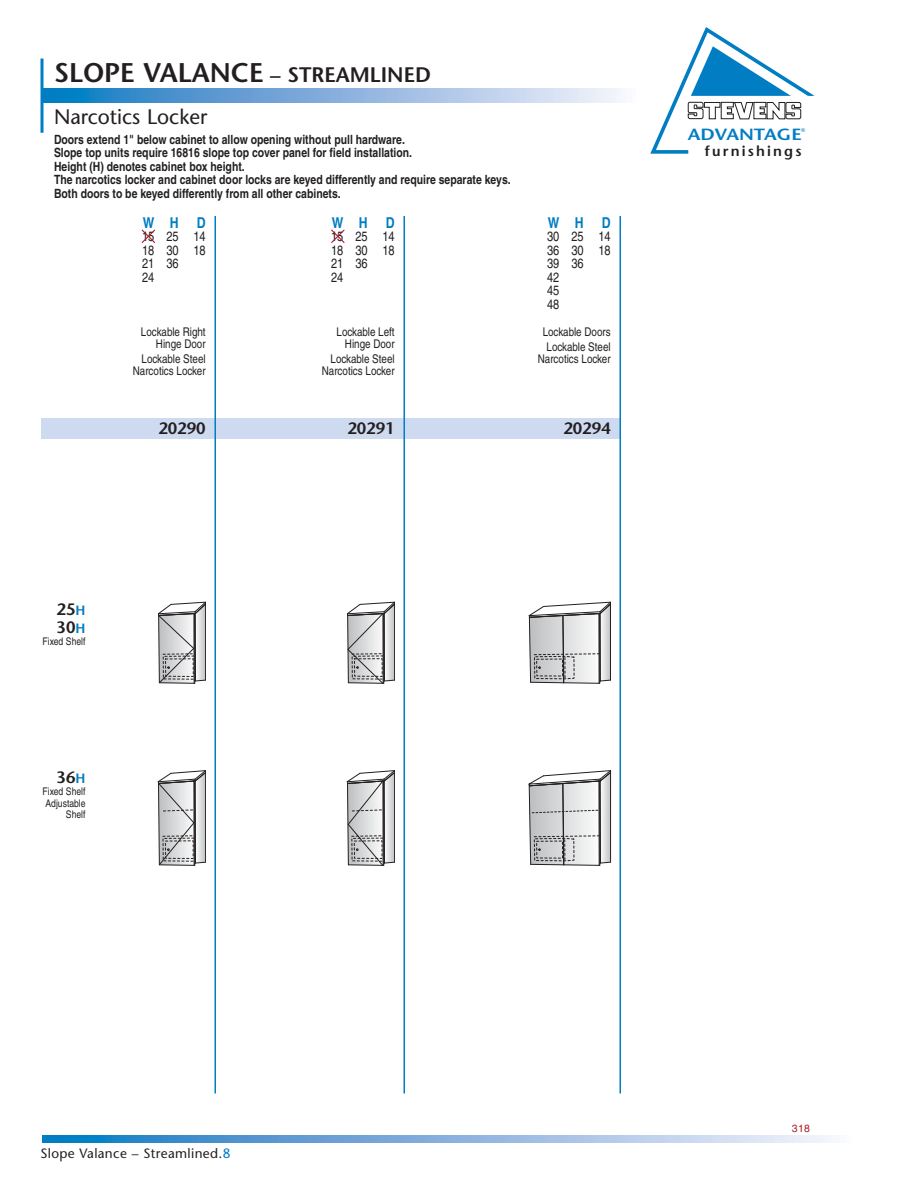
<style>
.page{position:relative;width:918px;height:1188px;background:#fff}
.page>*{position:absolute;margin:0;border:0;box-sizing:border-box;transform-origin:0 0}
.t1{font:600 27px "Stone Sans";color:#231f20}
.t2{font:21px "Stone Sans";color:#231f20}
.t3{font:600 16.5px/18px "Stone Sans";color:#231f20}
.t4{font:600 16.2px "Stone Sans";color:#007dc3;scale:1.17 1}
.t5{font:700 condensed 15px "Helvetica";color:#007dc3}
.t6{font:600 14.4px "Stone Sans";letter-spacing:.15em;color:#231f20}
.t7{font:condensed 13.5px/13.5px "Helvetica";color:#231f20}
.t8{font:13.5px "Stone Sans";letter-spacing:.025em;color:#231f20}
.t9{font:700 condensed 12.75px/13.5px "Helvetica";color:#231f20}
.t10{font:condensed 12px/12px "Helvetica";color:#231f20;text-align:right}
.t11{font:condensed 10.5px/12px "Helvetica";color:#231f20}
.t12{font:10.5px "Helvetica";color:#aa1e2d}
.t13{font:5.4px "Stone Sans";color:#007dc3}
.s1{font-size:21px}
.s2{font-size:13.5px;color:#007dc3}
.s3{color:#007dc3}
</style>
<div class="page">
<svg style="left:40px;top:59px;width:4px;height:74px"></svg>
<svg style="left:42px;top:89px;width:578px;height:13px"></svg>
<svg style="left:42px;top:1135px;width:788px;height:7px"></svg>
<svg style="left:650px;top:27px;width:165px;height:127px"></svg>
<div style="left:41px;top:418px;width:580px;height:21px;background:#cddaf0"></div>
<svg style="left:158px;top:602px;width:48px;height:82px"></svg>
<svg style="left:158px;top:770px;width:48px;height:96px"></svg>
<hr style="left:214px;top:216px;width:2px;height:878px;background:#007dc3">
<svg style="left:347px;top:602px;width:48px;height:82px"></svg>
<svg style="left:347px;top:770px;width:48px;height:96px"></svg>
<hr style="left:404px;top:216px;width:1px;height:878px;background:#007dc3">
<svg style="left:529px;top:602px;width:82px;height:82px"></svg>
<svg style="left:528px;top:770px;width:84px;height:96px"></svg>
<hr style="left:620px;top:216px;width:1px;height:878px;background:#007dc3">
<svg style="left:141px;top:229px;width:15px;height:14px"></svg>
<svg style="left:331px;top:229px;width:14px;height:14px"></svg>
<h1 class="t1" style="left:54px;top:62px;width:378px">SLOPE VALANCE <span class="s1">– STREAMLINED</span></h1>
<h2 class="t2" style="left:54px;top:108px;width:155px">Narcotics Locker</h2>
<p class="t9" style="left:54px;top:134px;width:458px">Doors extend 1" below cabinet to allow opening without pull hardware.<br>Slope top units require 16816 slope top cover panel for field installation.<br>Height (H) denotes cabinet box height.<br>The narcotics locker and cabinet door locks are keyed differently and require separate keys.<br>Both doors to be keyed differently from all other cabinets.</p>
<p class="t5" style="left:143px;top:217px;width:64px">W H D</p>
<p class="t7" style="left:142px;top:231px;width:65px">15 25 14<br>18 30 18<br>21 36<br>24</p>
<p class="t10" style="left:141px;top:327px;width:66px">Lockable Right<br>Hinge Door</p>
<p class="t10" style="left:133px;top:354px;width:74px">Lockable Steel<br>Narcotics Locker</p>
<p class="t3" style="left:158px;top:421px;width:49px">20290</p>
<p class="t5" style="left:332px;top:217px;width:64px">W H D</p>
<p class="t7" style="left:331px;top:231px;width:65px">15 25 14<br>18 30 18<br>21 36<br>24</p>
<p class="t10" style="left:337px;top:327px;width:60px">Lockable Left<br>Hinge Door</p>
<p class="t10" style="left:322px;top:354px;width:74px">Lockable Steel<br>Narcotics Locker</p>
<p class="t3" style="left:347px;top:421px;width:49px">20291</p>
<p class="t5" style="left:548px;top:217px;width:64px">W H D</p>
<p class="t7" style="left:547px;top:231px;width:65px">30 25 14<br>36 30 18<br>39 36<br>42<br>45<br>48</p>
<p class="t10" style="left:543px;top:325px;width:70px;line-height:15px;text-align:center">Lockable Doors<br>Lockable Steel</p>
<p class="t10" style="left:538px;top:354px;width:74px">Narcotics Locker</p>
<p class="t3" style="left:563px;top:421px;width:49px">20294</p>
<p class="t3" style="left:57px;top:602px;width:30px">25<span class="s2">H<br></span>30<span class="s2">H</span></p>
<p class="t11" style="left:43px;top:636px;width:45px">Fixed Shelf</p>
<p class="t3" style="left:57px;top:770px;width:30px">36<span class="s2">H</span></p>
<p class="t11" style="left:43px;top:787px;width:45px">Fixed Shelf<br>Adjustable</p>
<p class="t11" style="left:66px;top:809px;width:21px">Shelf</p>
<p class="t4" style="left:688px;top:128px;width:99px">ADVANTAGE</p>
<p class="t6" style="left:705px;top:146px;width:98px">furnishings</p>
<p class="t13" style="left:801px;top:128px;width:6px">®</p>
<p class="t8" style="left:40px;top:1148px;width:191px">Slope Valance – Streamlined.<span class="s3">8</span></p>
<p class="t12" style="left:792px;top:1124px;width:20px">318</p>
</div>
